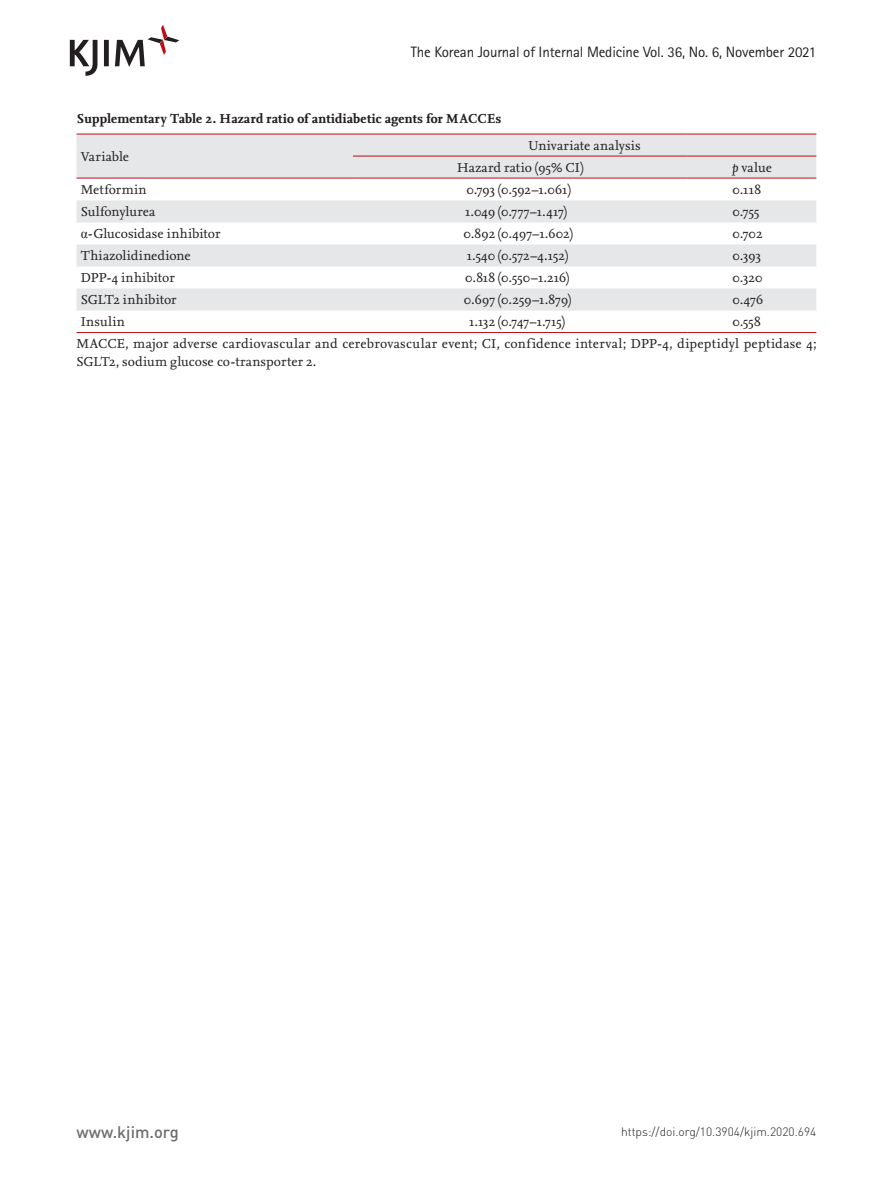
<style>
.page{position:relative;width:893px;height:1191px;background:#fff}
.page>*{position:absolute;margin:0;border:0;box-sizing:border-box;transform-origin:0 0}
.t1{font:500 16.5px "DIN Pro";color:#6c6d70}
.t2{font:15px "Rotis Sans Serif Std";letter-spacing:-.01em;color:#231f20}
.테이블{font:13.5px/18px "Nexus Serif";letter-spacing:.01em;color:#231f20}
.테이블제목{font:700 13.5px "Nexus Serif";color:#231f20}
.t3{font:300 12px "DIN Pro";color:#231f20}
.s1{font-style:italic}
.s2{font-family:"Times New Roman"}
</style>
<div class="page">
<svg style="left:70px;top:25px;width:109px;height:51px"></svg>
<svg style="left:77px;top:135px;width:739px;height:175px;fill:#e6e7e9"></svg>
<hr style="left:353px;top:156px;width:335px;height:1px;background:#bb1018">
<hr style="left:688px;top:156px;width:128px;height:1px;background:#bb1018">
<hr style="left:77px;top:332px;width:276px;height:1px;background:#bb1018">
<hr style="left:353px;top:332px;width:335px;height:1px;background:#bb1018">
<hr style="left:688px;top:332px;width:128px;height:1px;background:#bb1018">
<hr style="left:77px;top:134px;width:276px;height:1px;background:#bb1018">
<hr style="left:353px;top:134px;width:335px;height:1px;background:#bb1018">
<hr style="left:688px;top:134px;width:128px;height:1px;background:#bb1018">
<hr style="left:77px;top:178px;width:276px;height:1px;background:#bb1018">
<hr style="left:353px;top:178px;width:335px;height:1px;background:#bb1018">
<hr style="left:688px;top:178px;width:128px;height:1px;background:#bb1018">
<p class="t2" style="left:411px;top:43px;width:407px">The Korean Journal of Internal Medicine Vol. 36, No. 6, November 2021</p>
<p class="테이블제목" style="left:77px;top:110px;width:426px">Supplementary Table 2. Hazard ratio of antidiabetic agents for MACCEs</p>
<p class="테이블" style="left:81px;top:147px;width:50px">Variable</p>
<p class="테이블" style="left:528px;top:136px;width:114px">Univariate analysis</p>
<p class="테이블" style="left:457px;top:158px;width:128px">Hazard ratio (95% CI)</p>
<p class="테이블" style="left:732px;top:158px;width:41px"><span class="s1">p</span> value</p>
<p class="테이블" style="left:81px;top:180px;width:67px">Metformin</p>
<p class="테이블" style="left:466px;top:180px;width:106px">0.793 (0.592–1.061)</p>
<p class="테이블" style="left:732px;top:180px;width:30px">0.118</p>
<p class="테이블" style="left:81px;top:202px;width:76px">Sulfonylurea</p>
<p class="테이블" style="left:465px;top:202px;width:103px">1.049 (0.777–1.417)</p>
<p class="테이블" style="left:732px;top:202px;width:28px">0.755</p>
<p class="테이블" style="left:81px;top:224px;width:141px"><span class="s2">α</span>-Glucosidase inhibitor</p>
<p class="테이블" style="left:463px;top:224px;width:111px">0.892 (0.497–1.602)</p>
<p class="테이블" style="left:732px;top:224px;width:32px">0.702</p>
<p class="테이블" style="left:81px;top:246px;width:112px">Thiazolidinedione</p>
<p class="테이블" style="left:467px;top:246px;width:103px">1.540 (0.572–4.152)</p>
<p class="테이블" style="left:732px;top:246px;width:30px">0.393</p>
<p class="테이블" style="left:81px;top:268px;width:95px">DPP-4 inhibitor</p>
<p class="테이블" style="left:465px;top:268px;width:106px">0.818 (0.550–1.216)</p>
<p class="테이블" style="left:732px;top:268px;width:32px">0.320</p>
<p class="테이블" style="left:81px;top:290px;width:97px">SGLT2 inhibitor</p>
<p class="테이블" style="left:464px;top:290px;width:109px">0.697 (0.259–1.879)</p>
<p class="테이블" style="left:732px;top:290px;width:32px">0.476</p>
<p class="테이블" style="left:81px;top:312px;width:46px">Insulin</p>
<p class="테이블" style="left:469px;top:312px;width:97px">1.132 (0.747–1.715)</p>
<p class="테이블" style="left:732px;top:312px;width:30px">0.558</p>
<p class="테이블" style="left:77px;top:335px;width:741px">MACCE, major adverse cardiovascular and cerebrovascular event; CI, confidence interval; DPP-4, dipeptidyl peptidase 4;<br>SGLT2, sodium glucose co-transporter 2.</p>
<p class="t1" style="left:77px;top:1120px;width:104px">www.kjim.org</p>
<p class="t3" style="left:621px;top:1123px;width:197px">https://doi.org/10.3904/kjim.2020.694</p>
</div>
